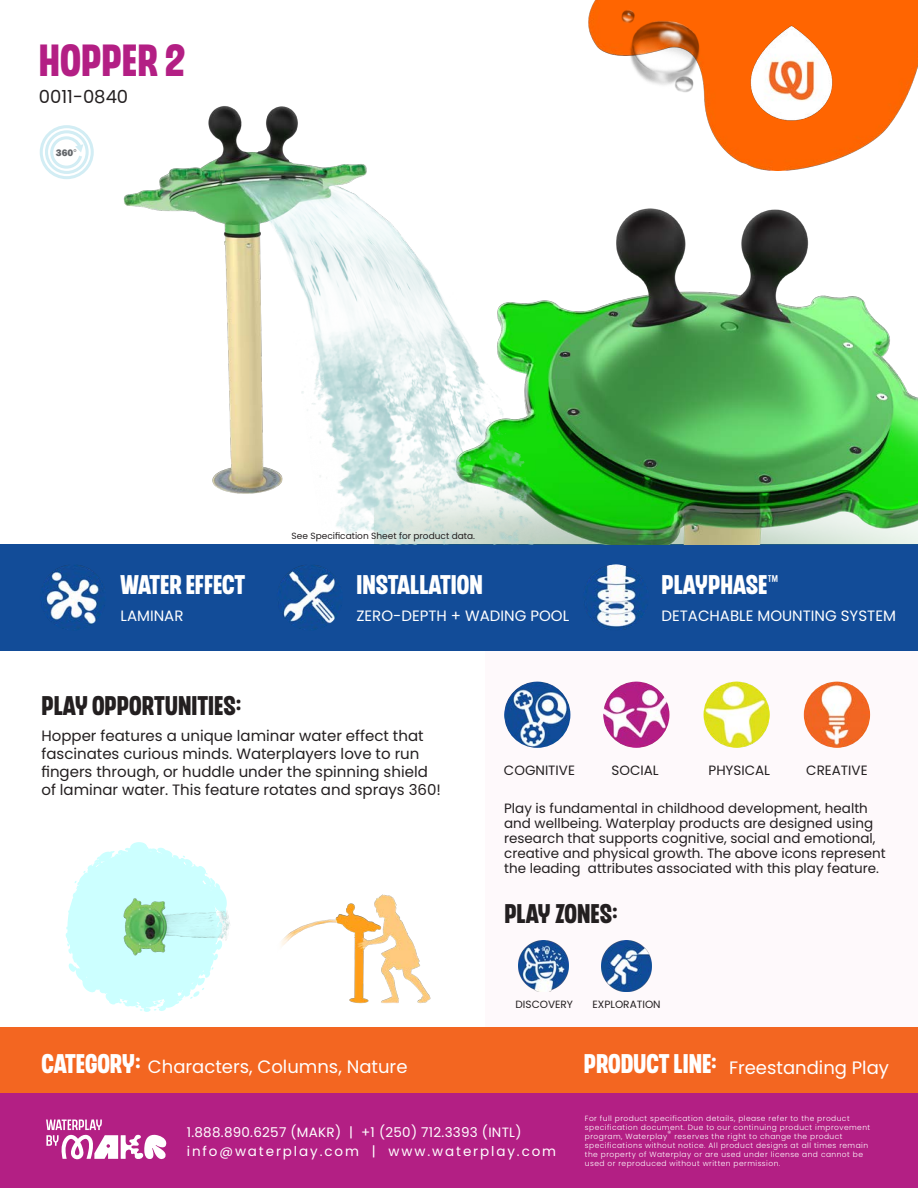
<style>
.page{position:relative;width:918px;height:1188px;background:#fff}
.page>*{position:absolute;margin:0;border:0;box-sizing:border-box;transform-origin:0 0}
.t1{font:45px "CHEDROS";color:#b31f84}
.t2{font:27px "CHEDROS";color:#fff}
.t3{font:27px "CHEDROS";color:#231f20}
.t4{font:18px "Poppins";color:#fff}
.t5{font:18px "Poppins";color:#231f20}
.Play_Opps_-_Poppins{font:15px/18px "Poppins";color:#231f20}
.t6{font:15px "Poppins";color:#fff}
.t7{font:13.5px/15px "Poppins";color:#231f20}
.t8{font:13.5px/19.5px "Poppins";letter-spacing:.14em;color:#fff}
.t9{font:10.5px "Poppins";color:#231f20}
.t10{font:800 9.9px "Franklin Gothic";color:#63666a}
.t11{font:9px "Poppins";color:#231f20}
.t12{font:300 7.5px/9px "Poppins";letter-spacing:.06em;color:#fff}
.s1{font-family:"Myriad Pro";font-weight:400}
.s2{font-style:inherit}
.s3{font-family:"CHEDROS";font-size:27px}
</style>
<div class="page">
<div style="left:0;top:1027px;width:918px;height:67px;background:#f36621"></div>
<div style="left:485px;top:651px;width:433px;height:376px;background:#fef9fb"></div>
<div style="left:0;top:1094px;width:918px;height:94px;background:#b31f84"></div>
<div style="left:0;top:544px;width:918px;height:107px;background:#124c98"></div>
<img style="left:375px;top:208px;width:543px;height:337px">
<svg style="left:46px;top:1120px;width:120px;height:39px"></svg>
<img style="left:588px;top:0;width:330px;height:171px">
<img style="left:620px;top:10px;width:82px;height:88px">
<img style="left:741px;top:20px;width:100px;height:106px">
<img style="left:504px;top:682px;width:66px;height:66px;border-radius:33px">
<img style="left:519px;top:941px;width:50px;height:50px">
<svg style="left:66px;top:842px;width:125px;height:170px"></svg>
<img style="left:281px;top:894px;width:150px;height:110px">
<img style="left:39px;top:96px;width:612px;height:448px">
<img style="left:94px;top:861px;width:136px;height:141px">
<svg style="left:49px;top:135px;width:35px;height:35px"></svg>
<div style="left:45px;top:130px;width:44px;height:44px;border:3px solid #d2edf4;border-radius:50%"></div>
<div style="left:40px;top:125px;width:54px;height:54px;border:3px solid #d2edf4;border-radius:50%"></div>
<img style="left:601px;top:941px;width:51px;height:50px">
<img style="left:804px;top:682px;width:66px;height:66px;border-radius:33px">
<img style="left:704px;top:682px;width:66px;height:66px;border-radius:33px">
<img style="left:603px;top:682px;width:66px;height:66px;border-radius:33px">
<img style="left:40px;top:564px;width:66px;height:67px;border-radius:33px">
<img style="left:277px;top:564px;width:66px;height:67px;border-radius:33px">
<img style="left:583px;top:564px;width:66px;height:67px;border-radius:33px">
<p class="t1" style="left:39px;top:35px;width:148px">HOPPER 2</p>
<p class="t5" style="left:39px;top:87px;width:91px">0011-0840</p>
<p class="t10" style="left:56px;top:146px;width:22px">360<span class="s1">°</span></p>
<p class="t2" style="left:121px;top:569px;width:126px">WATER EFFECT</p>
<p class="t6" style="left:121px;top:607px;width:64px">LAMINAR</p>
<h2 class="t3" style="left:41px;top:690px;width:201px">PLAY OPPORTUNITIES:</h2>
<p class="t11" style="left:292px;top:531px;width:185px">See Specification Sheet for product data.</p>
<h2 class="t2" style="left:357px;top:569px;width:128px">INSTALLATION</h2>
<h3 class="t6" style="left:357px;top:607px;width:214px">ZERO-DEPTH + WADING POOL</h3>
<p class="Play_Opps_-_Poppins" style="left:41px;top:727px;width:401px">Hopper features a unique laminar water effect that fascinates curious minds. Waterplayers love to run fingers through, or huddle under the spinning shield of laminar water. This feature rotates and sprays 360!</p>
<h3 class="t7" style="left:504px;top:762px;width:73px">COGNITIVE</h3>
<h2 class="t2" style="left:661px;top:570px;width:119px">PLAYPHASE<span class="s2">™</span></h2>
<h3 class="t6" style="left:661px;top:607px;width:236px">DETACHABLE MOUNTING SYSTEM</h3>
<p class="t7" style="left:612px;top:762px;width:49px">SOCIAL</p>
<p class="t7" style="left:709px;top:762px;width:63px">PHYSICAL</p>
<p class="t7" style="left:806px;top:762px;width:63px">CREATIVE</p>
<p class="t7" style="left:504px;top:800px;width:383px">Play is fundamental in childhood development, health and wellbeing. Waterplay products are designed using research that supports cognitive, social and emotional, creative and physical growth. The above icons represent the leading attributes associated with this play feature.</p>
<h2 class="t3" style="left:504px;top:898px;width:115px">PLAY ZONES:</h2>
<p class="t9" style="left:516px;top:998px;width:59px">DISCOVERY</p>
<p class="t9" style="left:593px;top:998px;width:70px">EXPLORATION</p>
<h2 class="t2" style="left:41px;top:1048px;width:101px">CATEGORY:</h2>
<h3 class="t4" style="left:584px;top:1057px;width:307px"><span class="s3">PRODUCT LINE:</span> Freestanding Play</h3>
<p class="t4" style="left:148px;top:1056px;width:261px">Characters, Columns, Nature</p>
<h3 class="t8" style="left:187px;top:1122px;width:371px">1.888.890.6257 (MAKR) | +1 (250) 712.3393 (INTL) info@waterplay.com | www.waterplay.com</h3>
<p class="t12" style="left:585px;top:1114px;width:287px">For full product specification details, please refer to the product specification document. Due to our continuing product improvement program, Waterplay® reserves the right to change the product specifications without notice. All product designs at all times remain the property of Waterplay or are used under license and cannot be used or reproduced without written permission.</p>
</div>
